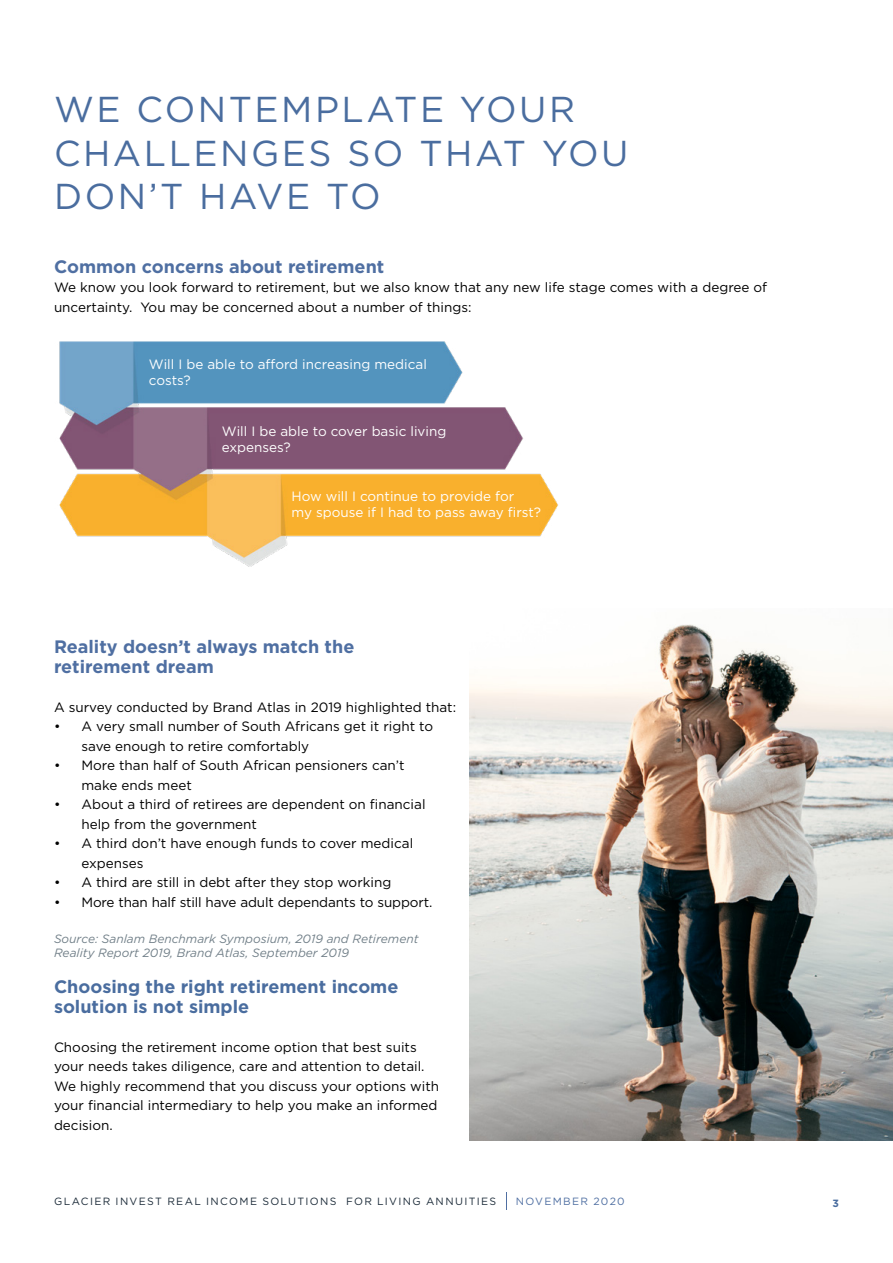
<style>
.page{position:relative;width:893px;height:1263px;background:#fff}
.page>*{position:absolute;margin:0;border:0;box-sizing:border-box;transform-origin:0 0}
.t1{font:36px/43.2px "Gotham";letter-spacing:.07em;color:#4a6d9f}
.t2{font:700 18px/19.5px "Gotham";color:#4f6fa2}
.t3{font:700 18px/19.5px "Gotham";color:#4a6d9f}
.t4{font:13.5px/19.5px "Gotham";color:#000}
.t5{font:13.5px/16.2px "Gotham";color:#fff}
.t6{font:italic 12px/14.4px "Gotham";color:#728089}
.t7{font:10.5px "Gotham";letter-spacing:.13em;color:#1c2b39}
.t8{font:10.5px "Gotham";letter-spacing:.12em;color:#4f6fa2}
.t9{font:700 10.5px "Gotham";color:#4a6d9f}
</style>
<div class="page">
<svg style="left:506px;top:1192px;width:1px;height:17px"></svg>
<img style="left:470px;top:624px;width:423px;height:516px">
<img style="left:59px;top:341px;width:499px;height:226px">
<h1 class="t1" style="left:54px;top:87px;width:576px">WE CONTEMPLATE YOUR<br>CHALLENGES SO THAT YOU<br>DON’T HAVE TO</h1>
<h2 class="t2" style="left:54px;top:256px;width:332px">Common concerns about retirement</h2>
<p class="t4" style="left:54px;top:277px;width:715px">We know you look forward to retirement, but we also know that any new life stage comes with a degree of uncertainty. You may be concerned about a number of things:</p>
<p class="t5" style="left:149px;top:356px;width:279px">Will I be able to afford increasing medical costs?</p>
<p class="t5" style="left:222px;top:423px;width:226px">Will I be able to cover basic living expenses?</p>
<p class="t5" style="left:291px;top:488px;width:251px">How will I continue to provide for<br>my spouse if I had to pass away first?</p>
<h2 class="t2" style="left:54px;top:637px;width:302px">Reality doesn’t always match the retirement dream</h2>
<p class="t4" style="left:54px;top:697px;width:404px">A survey conducted by Brand Atlas in 2019 highlighted that:</p>
<p class="t4" style="left:81px;top:717px;width:353px;text-indent:-27px">• A very small number of South Africans get it right to save enough to retire comfortably</p>
<p class="t4" style="left:81px;top:756px;width:325px;text-indent:-27px">• More than half of South African pensioners can’t make ends meet</p>
<p class="t4" style="left:81px;top:795px;width:346px;text-indent:-27px">• About a third of retirees are dependent on financial help from the government</p>
<p class="t4" style="left:81px;top:834px;width:333px;text-indent:-27px">• A third don’t have enough funds to cover medical expenses</p>
<p class="t4" style="left:54px;top:873px;width:339px">• A third are still in debt after they stop working</p>
<p class="t4" style="left:54px;top:892px;width:380px">• More than half still have adult dependants to support.</p>
<p class="t6" style="left:54px;top:931px;width:366px">Source: Sanlam Benchmark Symposium, 2019 and Retirement<br>Reality Report 2019, Brand Atlas, September 2019</p>
<h2 class="t3" style="left:54px;top:977px;width:346px">Choosing the right retirement income solution is not simple</h2>
<p class="t4" style="left:54px;top:1037px;width:387px">Choosing the retirement income option that best suits your needs takes diligence, care and attention to detail.<br>We highly recommend that you discuss your options with your financial intermediary to help you make an informed decision.</p>
<p class="t7" style="left:54px;top:1194px;width:444px">GLACIER INVEST REAL INCOME SOLUTIONS FOR LIVING ANNUITIES</p>
<p class="t8" style="left:516px;top:1194px;width:111px">NOVEMBER 2020</p>
<p class="t9" style="left:832px;top:1196px;width:8px">3</p>
</div>
